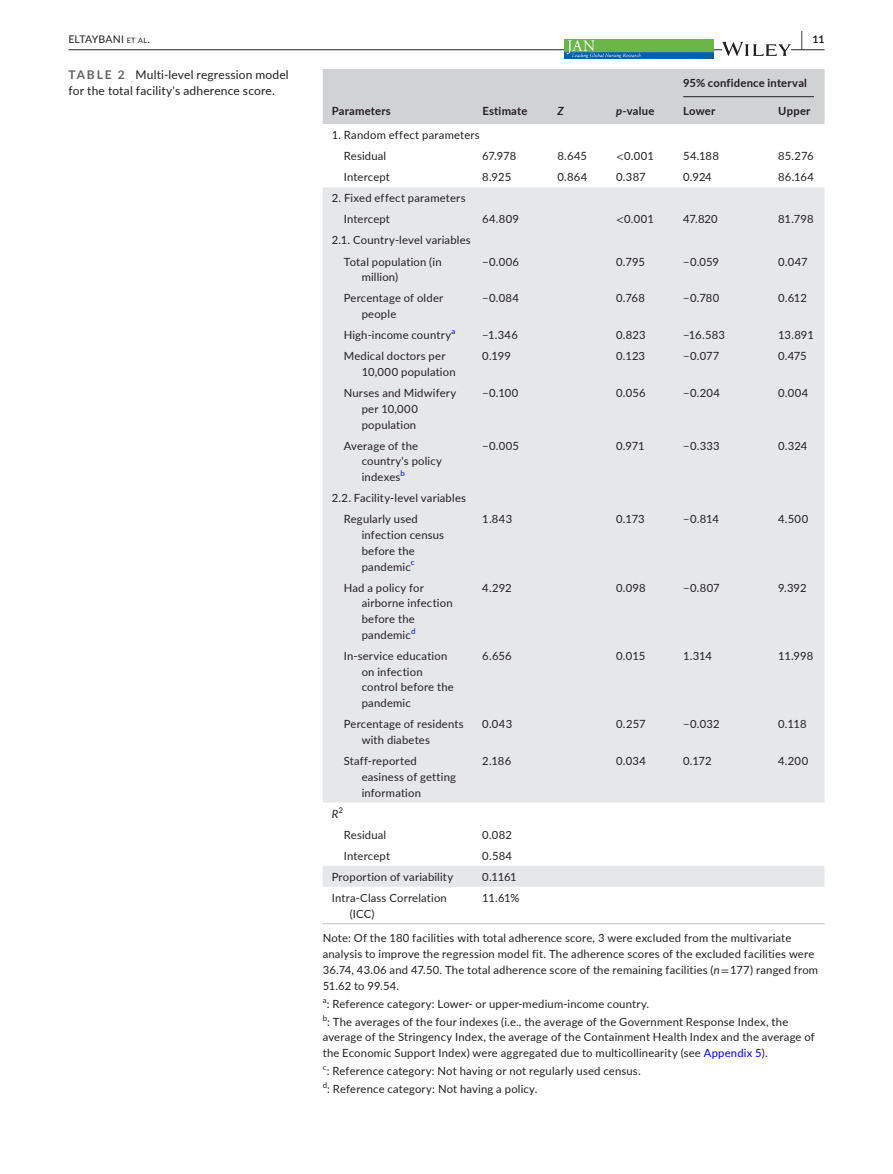
<style>
.page{position:relative;width:893px;height:1174px;background:#fff}
.page>*{position:absolute;margin:0;border:0;box-sizing:border-box;transform-origin:0 0}
.t1{font:12px/16.5px "Lato";letter-spacing:.015em;color:#231f20}
.t2{font:11.25px/15.8px "Lato";letter-spacing:.015em;color:#231f20}
.t3{font:700 11.25px "Lato";letter-spacing:.02em;color:#231f20}
.t4{font:italic 700 11.25px "Lato";color:#231f20}
.t5{font:italic 11.25px "Lato";color:#231f20}
.t6{font:10.5px "Lato";letter-spacing:.01em;color:#231f20}
.t7{font:700 10.5px "Lato";color:#231f20}
.t8{font:7.8px "Lato";color:#231f20}
.t9{font:7.8px "Lato";color:#00f}
.s1{font-size:7.35px}
.s2{font-size:19.5px}
.s3{font-weight:700;color:#636366}
.s4{font-style:italic}
.s5{font-family:"STIX"}
.s6{color:#00f}
</style>
<div class="page">
<hr style="left:68px;top:49px;width:756px;height:1px;background:#231f20">
<img style="left:565px;top:39px;width:149px;height:20px">
<svg style="left:722px;top:42px;width:69px;height:14px"></svg>
<div style="left:323px;top:69px;width:501px;height:55px;background:#d1d2d4"></div>
<svg style="left:323px;top:187px;width:501px;height:699px;background:#e8e9ea"></svg>
<hr style="left:323px;top:923px;width:150px;height:1px;background:#d1d2d4">
<hr style="left:473px;top:923px;width:75px;height:1px;background:#d1d2d4">
<hr style="left:548px;top:923px;width:59px;height:1px;background:#d1d2d4">
<hr style="left:607px;top:923px;width:67px;height:1px;background:#d1d2d4">
<hr style="left:674px;top:923px;width:95px;height:1px;background:#d1d2d4">
<hr style="left:769px;top:923px;width:55px;height:1px;background:#d1d2d4">
<hr style="left:683px;top:96px;width:131px;height:1px;background:#231f20">
<p class="t6" style="left:68px;top:31px;width:83px">ELTAYBANI <span class="s1">et al</span>.</p>
<p class="t7" style="left:801px;top:31px;width:25px"><span class="s2">|</span> 11</p>
<p class="t1" style="left:68px;top:66px;width:222px"><span class="s3">TABLE 2</span> Multi-level regression model for the total facility's adherence score.</p>
<p class="t3" style="left:332px;top:102px;width:61px">Parameters</p>
<p class="t3" style="left:482px;top:102px;width:47px">Estimate</p>
<p class="t4" style="left:557px;top:102px;width:8px">Z</p>
<p class="t3" style="left:616px;top:102px;width:40px"><span class="s4">p</span>-value</p>
<p class="t3" style="left:683px;top:75px;width:125px">95% confidence interval</p>
<p class="t3" style="left:683px;top:102px;width:34px">Lower</p>
<p class="t3" style="left:778px;top:102px;width:34px">Upper</p>
<p class="t2" style="left:344px;top:124px;width:138px;line-height:21px;text-indent:-12px">1. Random effect parameters<br>Residual</p>
<p class="t2" style="left:482px;top:148px;width:35px">67.978</p>
<p class="t2" style="left:557px;top:148px;width:31px">8.645</p>
<p class="t2" style="left:616px;top:148px;width:39px"><span class="s5">&lt;</span>0.001</p>
<p class="t2" style="left:683px;top:148px;width:37px">54.188</p>
<p class="t2" style="left:778px;top:148px;width:37px">85.276</p>
<p class="t2" style="left:344px;top:169px;width:48px">Intercept</p>
<p class="t2" style="left:482px;top:169px;width:31px">8.925</p>
<p class="t2" style="left:557px;top:169px;width:31px">0.864</p>
<p class="t2" style="left:616px;top:169px;width:31px">0.387</p>
<p class="t2" style="left:683px;top:169px;width:30px">0.924</p>
<p class="t2" style="left:778px;top:169px;width:37px">86.164</p>
<p class="t2" style="left:344px;top:187px;width:123px;line-height:21px;text-indent:-12px">2. Fixed effect parameters<br>Intercept</p>
<p class="t2" style="left:482px;top:211px;width:38px">64.809</p>
<p class="t2" style="left:616px;top:211px;width:39px"><span class="s5">&lt;</span>0.001</p>
<p class="t2" style="left:683px;top:211px;width:36px">47.820</p>
<p class="t2" style="left:778px;top:211px;width:37px">81.798</p>
<p class="t2" style="left:344px;top:229px;width:129px;line-height:21px;text-indent:-12px">2.1. Country-level variables<br>Total population (in</p>
<p class="t2" style="left:362px;top:269px;width:38px">million)</p>
<p class="t2" style="left:482px;top:253px;width:38px">−0.006</p>
<p class="t2" style="left:616px;top:253px;width:30px">0.795</p>
<p class="t2" style="left:683px;top:253px;width:37px">−0.059</p>
<p class="t2" style="left:778px;top:253px;width:31px">0.047</p>
<p class="t2" style="left:362px;top:290px;width:83px;text-indent:-18px">Percentage of older people</p>
<p class="t2" style="left:482px;top:290px;width:38px">−0.084</p>
<p class="t2" style="left:616px;top:290px;width:30px">0.768</p>
<p class="t2" style="left:683px;top:290px;width:38px">−0.780</p>
<p class="t2" style="left:778px;top:290px;width:30px">0.612</p>
<p class="t2" style="left:344px;top:327px;width:109px">High-income country</p>
<p class="t9" style="left:451px;top:326px;width:5px">a</p>
<p class="t2" style="left:482px;top:327px;width:37px">−1.346</p>
<p class="t2" style="left:616px;top:327px;width:31px">0.823</p>
<p class="t2" style="left:683px;top:327px;width:43px">−16.583</p>
<p class="t2" style="left:778px;top:327px;width:37px">13.891</p>
<p class="t2" style="left:362px;top:348px;width:95px;text-indent:-18px">Medical doctors per<br>10,000 population</p>
<p class="t2" style="left:482px;top:348px;width:30px">0.199</p>
<p class="t2" style="left:616px;top:348px;width:30px">0.123</p>
<p class="t2" style="left:683px;top:348px;width:38px">−0.077</p>
<p class="t2" style="left:778px;top:348px;width:30px">0.475</p>
<p class="t2" style="left:362px;top:384px;width:96px;text-indent:-18px">Nurses and Midwifery per 10,000 population</p>
<p class="t2" style="left:482px;top:384px;width:37px">−0.100</p>
<p class="t2" style="left:616px;top:384px;width:31px">0.056</p>
<p class="t2" style="left:683px;top:384px;width:38px">−0.204</p>
<p class="t2" style="left:778px;top:384px;width:32px">0.004</p>
<p class="t2" style="left:362px;top:437px;width:82px;text-indent:-18px">Average of the country's policy indexes</p>
<p class="t2" style="left:482px;top:437px;width:38px">−0.005</p>
<p class="t2" style="left:616px;top:437px;width:30px">0.971</p>
<p class="t2" style="left:683px;top:437px;width:38px">−0.333</p>
<p class="t2" style="left:778px;top:437px;width:31px">0.324</p>
<p class="t9" style="left:401px;top:467px;width:6px">b</p>
<p class="t2" style="left:344px;top:487px;width:124px;line-height:21px;text-indent:-12px">2.2. Facility-level variables<br>Regularly used</p>
<p class="t2" style="left:362px;top:526px;width:84px">infection census before the pandemic</p>
<p class="t9" style="left:411px;top:557px;width:5px">c</p>
<p class="t2" style="left:362px;top:579px;width:92px;text-indent:-18px">Had a policy for airborne infection before the pandemic</p>
<p class="t9" style="left:411px;top:625px;width:6px">d</p>
<p class="t2" style="left:482px;top:511px;width:31px">1.843</p>
<p class="t2" style="left:616px;top:511px;width:30px">0.173</p>
<p class="t2" style="left:683px;top:511px;width:37px">−0.814</p>
<p class="t2" style="left:778px;top:511px;width:31px">4.500</p>
<p class="t2" style="left:482px;top:579px;width:31px">4.292</p>
<p class="t2" style="left:616px;top:579px;width:31px">0.098</p>
<p class="t2" style="left:683px;top:579px;width:38px">−0.807</p>
<p class="t2" style="left:778px;top:579px;width:30px">9.392</p>
<p class="t2" style="left:362px;top:647px;width:94px;text-indent:-18px">In-service education on infection control before the pandemic</p>
<p class="t2" style="left:482px;top:647px;width:31px">6.656</p>
<p class="t2" style="left:616px;top:647px;width:31px">0.015</p>
<p class="t2" style="left:683px;top:647px;width:30px">1.314</p>
<p class="t2" style="left:778px;top:647px;width:37px">11.998</p>
<p class="t2" style="left:362px;top:716px;width:104px;text-indent:-18px">Percentage of residents with diabetes</p>
<p class="t2" style="left:482px;top:716px;width:31px">0.043</p>
<p class="t2" style="left:616px;top:716px;width:31px">0.257</p>
<p class="t2" style="left:683px;top:716px;width:38px">−0.032</p>
<p class="t2" style="left:778px;top:716px;width:30px">0.118</p>
<p class="t2" style="left:362px;top:752px;width:96px;text-indent:-18px">Staff-reported easiness of getting information</p>
<p class="t2" style="left:482px;top:752px;width:30px">2.186</p>
<p class="t2" style="left:616px;top:752px;width:31px">0.034</p>
<p class="t2" style="left:683px;top:752px;width:30px">0.172</p>
<p class="t2" style="left:778px;top:752px;width:32px">4.200</p>
<p class="t5" style="left:332px;top:805px;width:8px">R</p>
<p class="t8" style="left:339px;top:804px;width:6px">2</p>
<p class="t2" style="left:344px;top:826px;width:44px">Residual</p>
<p class="t2" style="left:482px;top:826px;width:31px">0.082</p>
<p class="t2" style="left:344px;top:847px;width:48px">Intercept</p>
<p class="t2" style="left:482px;top:847px;width:31px">0.584</p>
<p class="t2" style="left:332px;top:868px;width:123px">Proportion of variability</p>
<p class="t2" style="left:482px;top:868px;width:36px">0.1161</p>
<p class="t2" style="left:350px;top:889px;width:99px;text-indent:-18px">Intra-Class Correlation (ICC)</p>
<p class="t2" style="left:482px;top:889px;width:39px">11.61%</p>
<p class="t2" style="left:323px;top:930px;width:497px">Note: Of the 180 facilities with total adherence score, 3 were excluded from the multivariate analysis to improve the regression model fit. The adherence scores of the excluded facilities were 36.74, 43.06 and 47.50. The total adherence score of the remaining facilities (<span class="s4">n</span><span class="s5">=</span> 177) ranged from 51.62 to 99.54.</p>
<p class="t8" style="left:323px;top:994px;width:5px">a</p>
<p class="t2" style="left:327px;top:995px;width:324px">: Reference category: Lower- or upper-medium-income country.</p>
<p class="t8" style="left:323px;top:1012px;width:6px">b</p>
<p class="t2" style="left:323px;top:1013px;width:494px;text-indent:4px">: The averages of the four indexes (i.e., the average of the Government Response Index, the average of the Stringency Index, the average of the Containment Health Index and the average of the Economic Support Index) were aggregated due to multicollinearity (see <span class="s6">Appendix 5</span>).</p>
<p class="t8" style="left:323px;top:1061px;width:5px">c</p>
<p class="t2" style="left:327px;top:1062px;width:315px">: Reference category: Not having or not regularly used census.</p>
<p class="t8" style="left:323px;top:1079px;width:6px">d</p>
<p class="t2" style="left:327px;top:1080px;width:212px">: Reference category: Not having a policy.</p>
</div>
